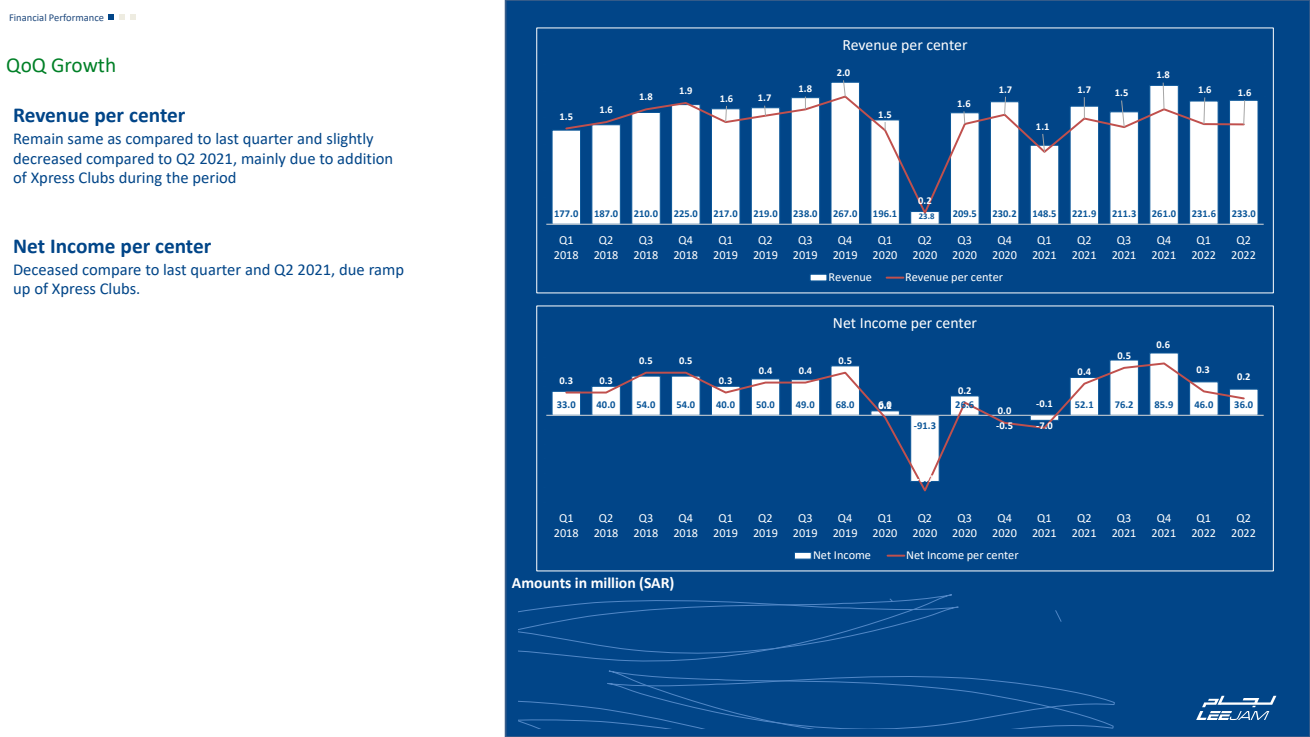
<style>
.page{position:relative;width:1310px;height:737px;background:#fff}
.page>*{position:absolute;margin:0;border:0;box-sizing:border-box;transform-origin:0 0}
.t1{font:700 21.35px "Calibri";color:#014588}
.t2{font:21.35px "Calibri";color:#008027}
.t3{font:16.62px/19.9px "Calibri";color:#014588}
.t4{font:15.75px "Calibri";color:#fff}
.t5{font:700 15.75px "Calibri";color:#fff}
.t6{font:12.25px/15px "Calibri";letter-spacing:-.005em;color:#fff;text-align:center}
.t7{font:700 10.5px "Calibri";letter-spacing:.005em;color:#0b5698}
.t8{font:700 10.5px "Calibri";color:#fff}
.t9{font:10.5px "Calibri";color:#1f497d}
.t10{font:700 8.75px "Calibri";color:#0b5698}
</style>
<div class="page">
<svg style="left:108px;top:15px;width:17px;height:5px"></svg>
<svg style="left:131px;top:15px;width:5px;height:5px"></svg>
<div style="left:505px;top:0;width:805px;height:737px;background:#014588"></div>
<svg style="left:1196px;top:696px;width:80px;height:24px"></svg>
<svg style="left:518px;top:594px;width:631px;height:134px;background:#04488a"></svg>
<svg style="left:551px;top:82px;width:707px;height:142px"></svg>
<hr style="left:546px;top:224px;width:717px;height:1px;background:#d9d9d9">
<svg style="left:564px;top:94px;width:682px;height:123px"></svg>
<svg style="left:725px;top:105px;width:2px;height:18px"></svg>
<svg style="left:764px;top:105px;width:2px;height:11px"></svg>
<svg style="left:805px;top:97px;width:1px;height:12px"></svg>
<svg style="left:843px;top:80px;width:3px;height:17px"></svg>
<svg style="left:963px;top:111px;width:2px;height:14px"></svg>
<svg style="left:1004px;top:96px;width:2px;height:19px"></svg>
<svg style="left:1042px;top:133px;width:3px;height:20px"></svg>
<svg style="left:1084px;top:97px;width:1px;height:22px"></svg>
<svg style="left:1121px;top:100px;width:4px;height:28px"></svg>
<svg style="left:1162px;top:82px;width:2px;height:28px"></svg>
<svg style="left:1203px;top:97px;width:2px;height:28px"></svg>
<svg style="left:1243px;top:100px;width:2px;height:25px"></svg>
<div style="left:810px;top:274px;width:17px;height:7px;background:#fff;border:1px solid #0b5698"></div>
<svg style="left:886px;top:277px;width:17px;height:2px"></svg>
<svg style="left:551px;top:352px;width:707px;height:130px;background:#155491"></svg>
<hr style="left:546px;top:415px;width:717px;height:1px;background:#d9d9d9">
<svg style="left:564px;top:361px;width:682px;height:134px;background:#2e639a"></svg>
<div style="left:794px;top:552px;width:17px;height:7px;background:#fff;border:1px solid #0b5698"></div>
<svg style="left:887px;top:555px;width:17px;height:1px"></svg>
<p class="t9" style="left:9px;top:10px;width:97px">Financial Performance</p>
<p class="t2" style="left:6px;top:50px;width:112px">QoQ Growth</p>
<p class="t1" style="left:13px;top:100px;width:174px">Revenue per center</p>
<p class="t3" style="left:13px;top:128px;width:382px">Remain same as compared to last quarter and slightly decreased compared to Q2 2021, mainly due to addition of Xpress Clubs during the period</p>
<p class="t1" style="left:13px;top:231px;width:200px">Net Income per center</p>
<p class="t3" style="left:13px;top:259px;width:392px">Deceased compare to last quarter and Q2 2021, due ramp up of Xpress Clubs.</p>
<p class="t8" style="left:559px;top:109px;width:15px">1.5</p>
<p class="t8" style="left:599px;top:102px;width:15px">1.6</p>
<p class="t8" style="left:639px;top:89px;width:15px">1.8</p>
<p class="t8" style="left:679px;top:83px;width:15px">1.9</p>
<p class="t8" style="left:720px;top:91px;width:15px">1.6</p>
<p class="t8" style="left:758px;top:91px;width:15px">1.7</p>
<p class="t8" style="left:798px;top:82px;width:15px">1.8</p>
<p class="t4" style="left:842px;top:33px;width:127px">Revenue per center</p>
<p class="t8" style="left:837px;top:65px;width:15px">2.0</p>
<p class="t8" style="left:878px;top:107px;width:15px">1.5</p>
<p class="t8" style="left:957px;top:96px;width:15px">1.6</p>
<p class="t8" style="left:918px;top:193px;width:15px">0.2</p>
<p class="t8" style="left:999px;top:82px;width:15px">1.7</p>
<p class="t8" style="left:1036px;top:119px;width:15px">1.1</p>
<p class="t8" style="left:1077px;top:82px;width:15px">1.7</p>
<p class="t8" style="left:1115px;top:85px;width:15px">1.5</p>
<p class="t8" style="left:1156px;top:68px;width:15px">1.8</p>
<p class="t8" style="left:1198px;top:82px;width:15px">1.6</p>
<p class="t8" style="left:1238px;top:85px;width:15px">1.6</p>
<p class="t7" style="left:554px;top:206px;width:26px">177.0</p>
<p class="t7" style="left:594px;top:206px;width:26px">187.0</p>
<p class="t7" style="left:634px;top:206px;width:26px">210.0</p>
<p class="t7" style="left:674px;top:206px;width:26px">225.0</p>
<p class="t7" style="left:713px;top:206px;width:26px">217.0</p>
<p class="t7" style="left:753px;top:206px;width:26px">219.0</p>
<p class="t7" style="left:793px;top:206px;width:26px">238.0</p>
<p class="t7" style="left:833px;top:206px;width:26px">267.0</p>
<p class="t7" style="left:873px;top:206px;width:26px">196.1</p>
<p class="t10" style="left:919px;top:210px;width:17px">23.8</p>
<p class="t7" style="left:953px;top:206px;width:26px">209.5</p>
<p class="t7" style="left:992px;top:206px;width:26px">230.2</p>
<p class="t7" style="left:1032px;top:206px;width:26px">148.5</p>
<p class="t7" style="left:1072px;top:206px;width:26px">221.9</p>
<p class="t7" style="left:1112px;top:206px;width:26px">211.3</p>
<p class="t7" style="left:1152px;top:206px;width:26px">261.0</p>
<p class="t7" style="left:1192px;top:206px;width:26px">231.6</p>
<p class="t7" style="left:1231px;top:206px;width:26px">233.0</p>
<p class="t6" style="left:554px;top:232px;width:26px">Q1<br>2018</p>
<p class="t6" style="left:594px;top:232px;width:26px">Q2<br>2018</p>
<p class="t6" style="left:633px;top:232px;width:26px">Q3<br>2018</p>
<p class="t6" style="left:673px;top:232px;width:26px">Q4<br>2018</p>
<p class="t6" style="left:713px;top:232px;width:26px">Q1<br>2019</p>
<p class="t6" style="left:753px;top:232px;width:26px">Q2<br>2019</p>
<p class="t6" style="left:793px;top:232px;width:26px">Q3<br>2019</p>
<p class="t6" style="left:833px;top:232px;width:26px">Q4<br>2019</p>
<p class="t6" style="left:872px;top:232px;width:26px">Q1<br>2020</p>
<p class="t6" style="left:912px;top:232px;width:26px">Q2<br>2020</p>
<p class="t6" style="left:952px;top:232px;width:26px">Q3<br>2020</p>
<p class="t6" style="left:992px;top:232px;width:26px">Q4<br>2020</p>
<p class="t6" style="left:1032px;top:232px;width:26px">Q1<br>2021</p>
<p class="t6" style="left:1072px;top:232px;width:26px">Q2<br>2021</p>
<p class="t6" style="left:1112px;top:232px;width:26px">Q3<br>2021</p>
<p class="t6" style="left:1151px;top:232px;width:26px">Q4<br>2021</p>
<p class="t6" style="left:1191px;top:232px;width:26px">Q1<br>2022</p>
<p class="t6" style="left:1231px;top:232px;width:26px">Q2<br>2022</p>
<p class="t6" style="left:828px;top:269px;width:45px">Revenue</p>
<p class="t6" style="left:905px;top:269px;width:99px">Revenue per center</p>
<p class="t4" style="left:833px;top:311px;width:146px">Net Income per center</p>
<p class="t8" style="left:1156px;top:337px;width:15px">0.6</p>
<p class="t8" style="left:639px;top:353px;width:15px">0.5</p>
<p class="t8" style="left:679px;top:353px;width:15px">0.5</p>
<p class="t8" style="left:838px;top:353px;width:15px">0.5</p>
<p class="t8" style="left:1117px;top:348px;width:15px">0.5</p>
<p class="t8" style="left:559px;top:373px;width:15px">0.3</p>
<p class="t8" style="left:599px;top:373px;width:15px">0.3</p>
<p class="t8" style="left:719px;top:373px;width:15px">0.3</p>
<p class="t8" style="left:759px;top:363px;width:15px">0.4</p>
<p class="t8" style="left:799px;top:363px;width:15px">0.4</p>
<p class="t8" style="left:1077px;top:364px;width:15px">0.4</p>
<p class="t8" style="left:1196px;top:362px;width:15px">0.3</p>
<p class="t8" style="left:1237px;top:369px;width:15px">0.2</p>
<p class="t8" style="left:958px;top:383px;width:15px">0.2</p>
<p class="t7" style="left:557px;top:397px;width:20px">33.0</p>
<p class="t7" style="left:597px;top:397px;width:20px">40.0</p>
<p class="t7" style="left:636px;top:397px;width:20px">54.0</p>
<p class="t7" style="left:676px;top:397px;width:20px">54.0</p>
<p class="t7" style="left:716px;top:397px;width:20px">40.0</p>
<p class="t7" style="left:756px;top:397px;width:20px">50.0</p>
<p class="t7" style="left:796px;top:397px;width:20px">49.0</p>
<p class="t7" style="left:836px;top:397px;width:20px">68.0</p>
<p class="t8" style="left:878px;top:397px;width:15px">6 0</p>
<p class="t8" style="left:878px;top:398px;width:15px">0.1</p>
<p class="t7" style="left:955px;top:397px;width:20px">26.6</p>
<p class="t8" style="left:998px;top:403px;width:15px">0.0</p>
<p class="t8" style="left:1036px;top:396px;width:18px">-0.1</p>
<p class="t7" style="left:1075px;top:397px;width:20px">52.1</p>
<p class="t7" style="left:1115px;top:397px;width:20px">76.2</p>
<p class="t7" style="left:1154px;top:397px;width:20px">85.9</p>
<p class="t7" style="left:1194px;top:397px;width:20px">46.0</p>
<p class="t7" style="left:1234px;top:397px;width:20px">36.0</p>
<p class="t7" style="left:914px;top:418px;width:24px">-91.3</p>
<p class="t8" style="left:996px;top:418px;width:18px">-0.5</p>
<p class="t8" style="left:1036px;top:418px;width:18px">-7.0</p>
<p class="t8" style="left:916px;top:470px;width:18px">-0.7</p>
<p class="t6" style="left:554px;top:510px;width:26px">Q1<br>2018</p>
<p class="t6" style="left:594px;top:510px;width:26px">Q2<br>2018</p>
<p class="t6" style="left:633px;top:510px;width:26px">Q3<br>2018</p>
<p class="t6" style="left:673px;top:510px;width:26px">Q4<br>2018</p>
<p class="t6" style="left:713px;top:510px;width:26px">Q1<br>2019</p>
<p class="t6" style="left:753px;top:510px;width:26px">Q2<br>2019</p>
<p class="t6" style="left:793px;top:510px;width:26px">Q3<br>2019</p>
<p class="t6" style="left:833px;top:510px;width:26px">Q4<br>2019</p>
<p class="t6" style="left:872px;top:510px;width:26px">Q1<br>2020</p>
<p class="t6" style="left:912px;top:510px;width:26px">Q2<br>2020</p>
<p class="t6" style="left:952px;top:510px;width:26px">Q3<br>2020</p>
<p class="t6" style="left:992px;top:510px;width:26px">Q4<br>2020</p>
<p class="t6" style="left:1032px;top:510px;width:26px">Q1<br>2021</p>
<p class="t6" style="left:1072px;top:510px;width:26px">Q2<br>2021</p>
<p class="t6" style="left:1112px;top:510px;width:26px">Q3<br>2021</p>
<p class="t6" style="left:1151px;top:510px;width:26px">Q4<br>2021</p>
<p class="t6" style="left:1191px;top:510px;width:26px">Q1<br>2022</p>
<p class="t6" style="left:1231px;top:510px;width:26px">Q2<br>2022</p>
<p class="t5" style="left:512px;top:572px;width:164px">Amounts in million (SAR)</p>
<p class="t6" style="left:813px;top:547px;width:59px">Net Income</p>
<p class="t6" style="left:906px;top:547px;width:114px">Net Income per center</p>
</div>
